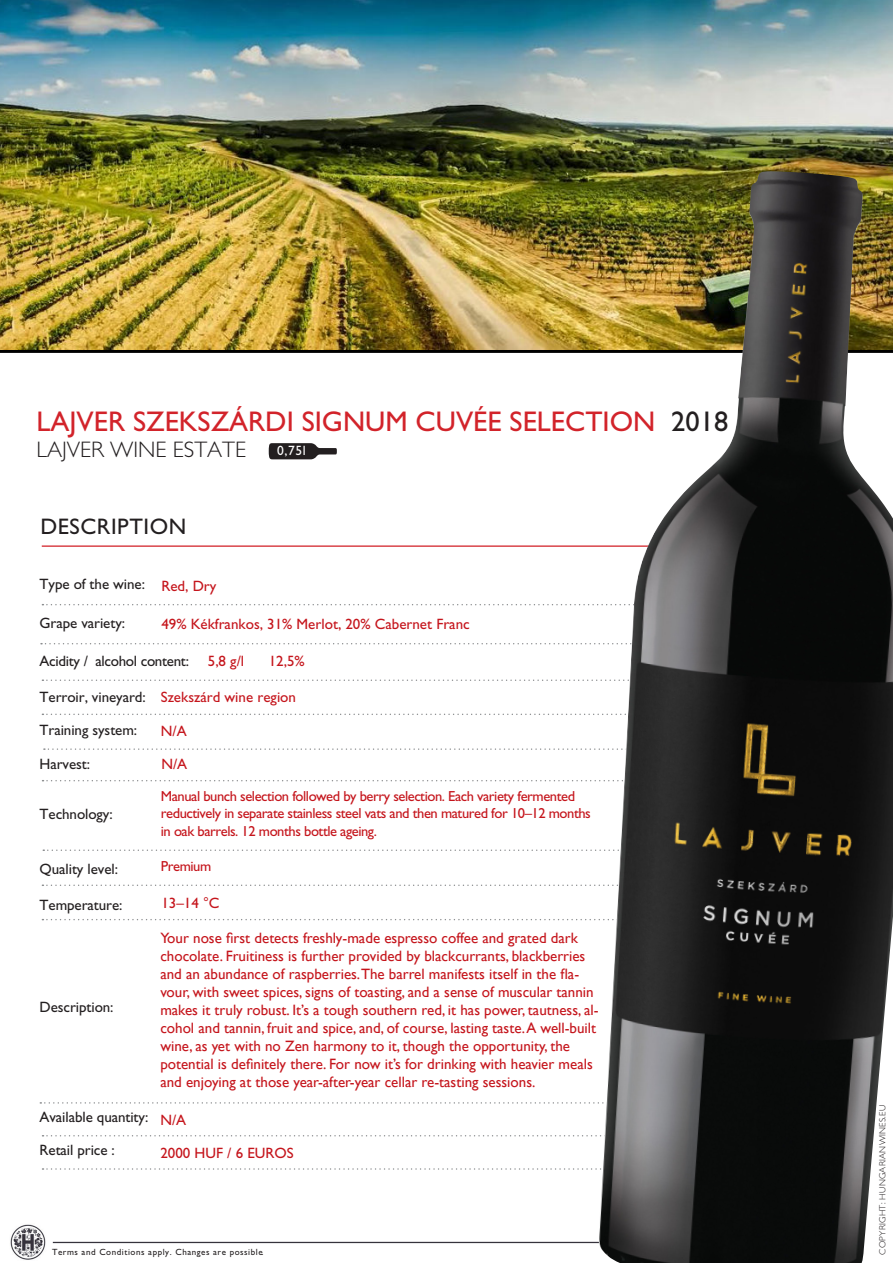
<style>
.page{position:relative;width:893px;height:1263px;background:#fff}
.page>*{position:absolute;margin:0;border:0;box-sizing:border-box;transform-origin:0 0}
.t1{font:500 28.5px "Gill CE";color:#d2232a}
.t2{font:300 22.5px "Gill CE";color:#231f20}
.t3{font:500 22.5px "Gill CE";letter-spacing:.025em;color:#231f20}
.t4{font:15px/18px "Gill Sans";color:#c5151c}
.t5{font:500 15px "Gill CE";letter-spacing:-.005em;color:#231f20}
.t6{font:500 15px/33px "Gill CE";color:#c5151c}
.t7{font:500 14.55px/17.4px "Gill CE";letter-spacing:-.03em;color:#c5151c}
.t8{font:500 13.5px "Gill CE";color:#fff}
.t9{font:500 9px "Gill CE";letter-spacing:.06em;color:#231f20}
.t10{font:300 9px "Gill CE";letter-spacing:.025em;color:#231f20}
.s1{color:#231f20}
</style>
<div class="page">
<hr style="left:0;top:350px;width:893px;height:3px;background:#000">
<svg style="left:42px;top:604px;width:556px;height:1px"></svg>
<svg style="left:42px;top:679px;width:556px;height:2px"></svg>
<svg style="left:44px;top:748px;width:552px;height:2px"></svg>
<svg style="left:42px;top:884px;width:554px;height:2px"></svg>
<svg style="left:42px;top:919px;width:554px;height:1px"></svg>
<svg style="left:43px;top:849px;width:554px;height:2px"></svg>
<hr style="left:42px;top:545px;width:702px;height:2px;background:#d2232a">
<svg style="left:41px;top:643px;width:555px;height:1px"></svg>
<svg style="left:42px;top:713px;width:556px;height:2px"></svg>
<svg style="left:43px;top:1135px;width:554px;height:1px"></svg>
<svg style="left:43px;top:1168px;width:554px;height:2px"></svg>
<svg style="left:43px;top:780px;width:553px;height:1px"></svg>
<svg style="left:40px;top:1102px;width:558px;height:2px"></svg>
<hr style="left:53px;top:1242px;width:581px;height:1px;background:#36333c">
<svg style="left:269px;top:443px;width:68px;height:16px"></svg>
<img style="left:10px;top:1224px;width:36px;height:36px">
<img style="left:0;top:0;width:893px;height:350px">
<img style="left:598px;top:171px;width:295px;height:1092px">
<h1 class="t1" style="left:36px;top:411px;width:693px">LAJVER SZEKSZÁRDI SIGNUM CUVÉE SELECTION <span class="s1">2018</span></h1>
<h2 class="t2" style="left:36px;top:441px;width:211px">LAJVER WINE ESTATE</h2>
<p class="t8" style="left:277px;top:445px;width:30px">0,75l</p>
<h2 class="t3" style="left:40px;top:517px;width:147px">DESCRIPTION</h2>
<p class="t5" style="left:40px;top:578px;width:107px">Type of the wine:</p>
<p class="t5" style="left:40px;top:617px;width:87px">Grape variety:</p>
<p class="t5" style="left:40px;top:655px;width:151px">Acidity / alcohol content:</p>
<p class="t5" style="left:40px;top:691px;width:108px">Terroir, vineyard:</p>
<p class="t5" style="left:40px;top:724px;width:99px">Training system:</p>
<p class="t5" style="left:40px;top:758px;width:52px">Harvest:</p>
<p class="t5" style="left:40px;top:808px;width:75px">Technology:</p>
<p class="t6" style="left:161px;top:571px;width:57px">Red, Dry</p>
<p class="t6" style="left:161px;top:608px;width:310px">49% Kékfrankos, 31% Merlot, 20% Cabernet Franc</p>
<p class="t6" style="left:208px;top:646px;width:38px">5,8 g/l</p>
<p class="t6" style="left:269px;top:646px;width:37px">12,5%</p>
<p class="t6" style="left:161px;top:682px;width:137px">Szekszárd wine region</p>
<p class="t6" style="left:161px;top:716px;width:28px">N/A<br>N/A</p>
<p class="t7" style="left:161px;top:788px;width:432px">Manual bunch selection followed by berry selection. Each variety fermented reductively in separate stainless steel vats and then matured for 10–12 months in oak barrels. 12 months bottle ageing.</p>
<p class="t7" style="left:161px;top:859px;width:52px">Premium</p>
<p class="t5" style="left:40px;top:863px;width:80px">Quality level:</p>
<p class="t5" style="left:40px;top:899px;width:84px">Temperature:</p>
<p class="t6" style="left:161px;top:888px;width:60px">13–14 °C</p>
<p class="t5" style="left:40px;top:1001px;width:76px">Description:</p>
<p class="t5" style="left:40px;top:1111px;width:110px">Available quantity:</p>
<p class="t5" style="left:40px;top:1144px;width:77px">Retail price :</p>
<p class="t4" style="left:160px;top:928px;width:440px">Your nose first detects freshly-made espresso coffee and grated dark chocolate. Fruitiness is further provided by blackcurrants, blackberries and an abundance of raspberries.The barrel manifests itself in the fla&shy;vour, with sweet spices, signs of toasting, and a sense of muscular tannin makes it truly robust. It’s a tough southern red, it has power, tautness, al&shy;cohol and tannin, fruit and spice, and, of course, lasting taste. A well-built wine, as yet with no Zen harmony to it, though the opportunity, the potential is definitely there. For now it’s for drinking with heavier meals and enjoying at those year-after-year cellar re-tasting sessions.</p>
<p class="t6" style="left:160px;top:1105px;width:135px">N/A<br>2000 HUF / 6 EUROS</p>
<p class="t9" style="left:52px;top:1248px;width:213px">Terms and Conditions apply. Changes are possible.</p>
<p class="t10" style="left:879px;top:1254px;width:151px;rotate:-90deg">COPYRIGHT: HUNGARIANWINES.EU</p>
</div>
